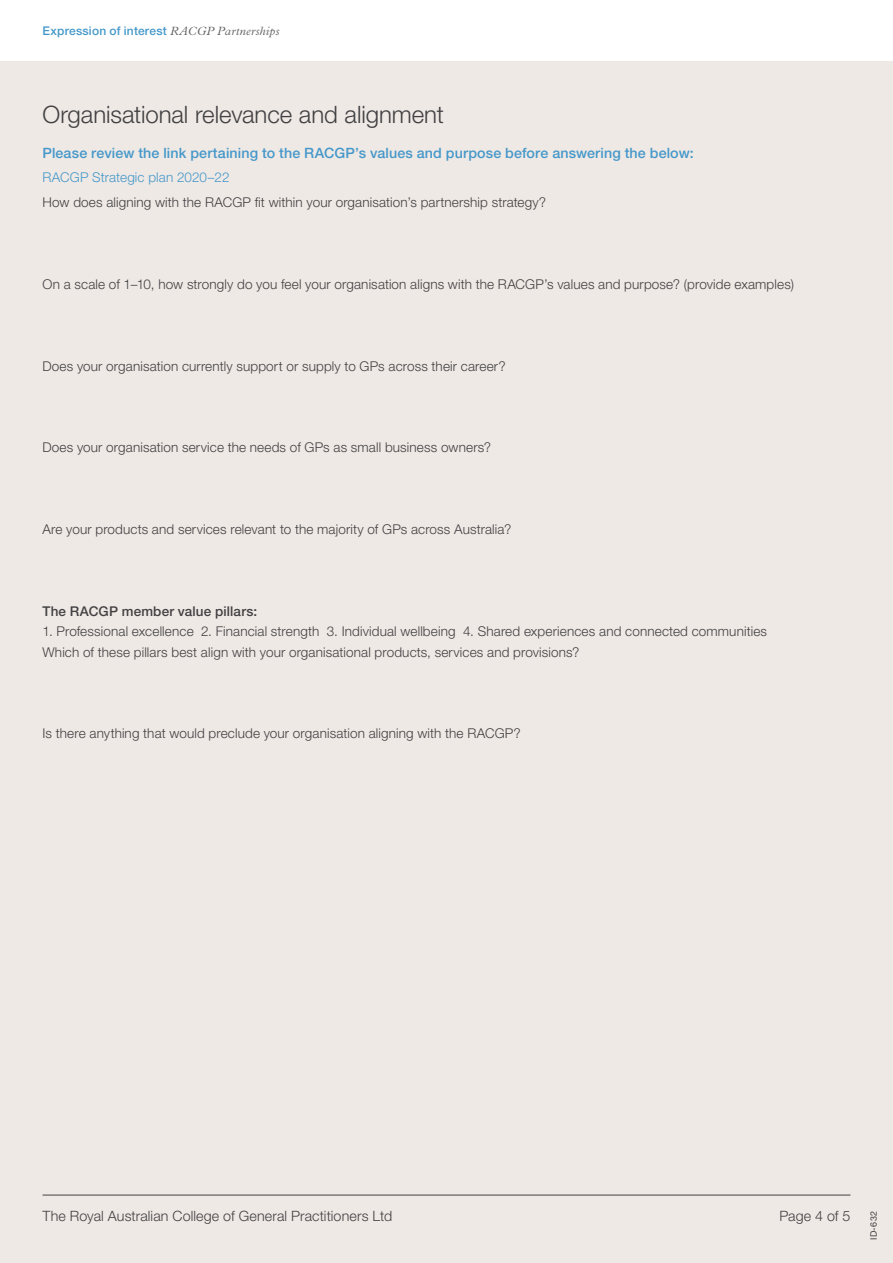
<style>
.page{position:relative;width:893px;height:1263px;background:#fff}
.page>*{position:absolute;margin:0;border:0;box-sizing:border-box;transform-origin:0 0}
.t1{font:300 24px "Helvetica Neue LT Std";letter-spacing:-.005em;color:#414042}
.t2{font:500 14.25px "Helvetica Neue LT Std";letter-spacing:.01em;color:#4598ca}
.t3{font:300 14.25px "Helvetica Neue LT Std";letter-spacing:.01em;color:#414042}
.t4{font:300 13.5px/20.4px "Helvetica Neue LT Std";letter-spacing:.01em;color:#414042}
.t5{font:500 13.5px "Helvetica Neue LT Std";letter-spacing:.01em;color:#414042}
.t6{font:300 13.5px "Helvetica Neue LT Std";letter-spacing:.01em;color:#4598ca}
.t7{font:500 12px "Helvetica Neue LT Std";letter-spacing:.02em;color:#4598ca}
.t8{font:9px "Helvetica Neue LT Std";color:#414042}
.s1{font-family:"Plantin MT Std";font-weight:300;font-style:italic;color:#5f6062}
</style>
<div class="page">
<div style="left:0;top:62px;width:893px;height:1201px;background:#efe9e5"></div>
<hr style="left:43px;top:1195px;width:807px;height:1px;background:#414042">
<p class="t7" style="left:43px;top:24px;width:238px">Expression of interest <span class="s1">RACGP Partnerships</span></p>
<h1 class="t1" style="left:43px;top:100px;width:403px">Organisational relevance and alignment</h1>
<p class="t2" style="left:43px;top:144px;width:653px">Please review the link pertaining to the RACGP’s values and purpose before answering the below:</p>
<p class="t6" style="left:43px;top:169px;width:188px">RACGP Strategic plan 2020–22</p>
<p class="t4" style="left:43px;top:192px;width:505px">How does aligning with the RACGP fit within your organisation’s partnership strategy?</p>
<p class="t4" style="left:43px;top:274px;width:753px">On a scale of 1–10, how strongly do you feel your organisation aligns with the RACGP’s values and purpose? (provide examples)</p>
<p class="t4" style="left:43px;top:355px;width:465px">Does your organisation currently support or supply to GPs across their career?</p>
<p class="t4" style="left:43px;top:437px;width:450px">Does your organisation service the needs of GPs as small business owners?</p>
<p class="t4" style="left:43px;top:519px;width:470px">Are your products and services relevant to the majority of GPs across Australia?</p>
<p class="t5" style="left:43px;top:603px;width:216px">The RACGP member value pillars:</p>
<p class="t4" style="left:43px;top:621px;width:726px">1. Professional excellence 2. Financial strength 3. Individual wellbeing 4. Shared experiences and connected communities<br>Which of these pillars best align with your organisational products, services and provisions?</p>
<p class="t4" style="left:43px;top:723px;width:480px">Is there anything that would preclude your organisation aligning with the RACGP?</p>
<p class="t3" style="left:43px;top:1207px;width:351px">The Royal Australian College of General Practitioners Ltd</p>
<p class="t3" style="left:779px;top:1207px;width:73px">Page 4 of 5</p>
<p class="t8" style="left:868px;top:1240px;width:30px;rotate:-90deg">ID-632</p>
</div>
